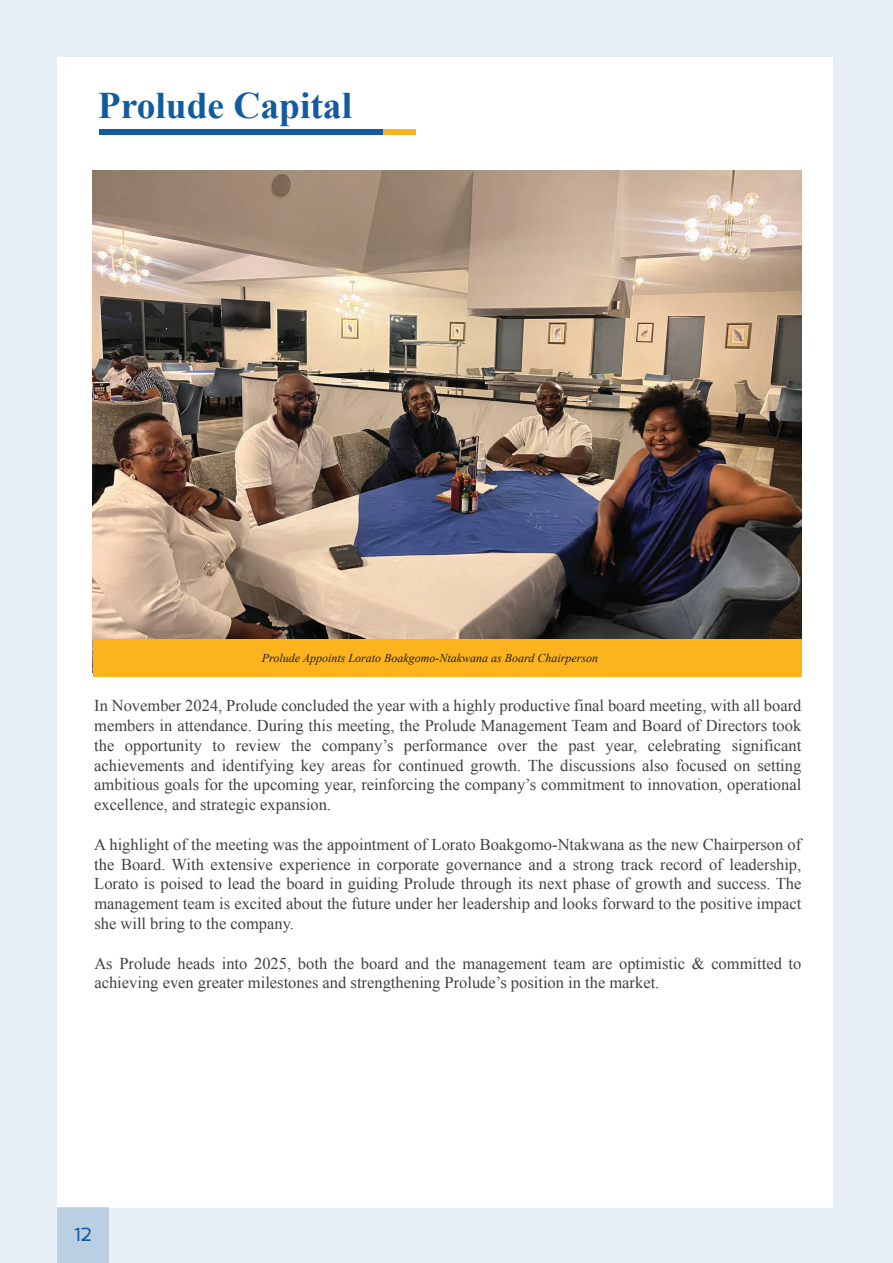
<style>
.page{position:relative;width:893px;height:1263px;background:#e7eef5}
.page>*{position:absolute;margin:0;border:0;box-sizing:border-box;transform-origin:0 0}
.t1{font:700 37.5px "Times New Roman";color:#125b9e}
.t2{font:500 18px "Exo";color:#125b9f}
.t3{font:16.5px/19.8px "Times New Roman";color:#414042;text-align:justify}
.t4{font:italic 12px "Times New Roman";color:#211d1e}
</style>
<div class="page">
<div style="left:57px;top:57px;width:776px;height:1151px;background:#fff"></div>
<div style="left:57px;top:1207px;width:51px;height:56px;background:#bacfe2"></div>
<img style="left:93px;top:171px;width:708px;height:469px">
<div style="left:99px;top:129px;width:284px;height:5px;background:#125b9e"></div>
<div style="left:383px;top:129px;width:32px;height:5px;background:#fbb31e"></div>
<div style="left:93px;top:640px;width:708px;height:37px;background:#fbb31e"></div>
<h1 class="t1" style="left:98px;top:80px;width:256px">Prolude Capital</h1>
<p class="t4" style="left:262px;top:649px;width:338px">Prolude Appoints Lorato Boakgomo-Ntakwana as Board Chairperson</p>
<p class="t3" style="left:94px;top:695px;width:709px">In November 2024, Prolude concluded the year with a highly productive final board meeting, with all board members in attendance. During this meeting, the Prolude Management Team and Board of Directors took the opportunity to review the company’s performance over the past year, celebrating significant achievements and identifying key areas for continued growth. The discussions also focused on setting ambitious goals for the upcoming year, reinforcing the company’s commitment to innovation, operational excellence, and strategic expansion.</p>
<p class="t3" style="left:94px;top:834px;width:709px">A highlight of the meeting was the appointment of Lorato Boakgomo-Ntakwana as the new Chairperson of the Board. With extensive experience in corporate governance and a strong track record of leadership, Lorato is poised to lead the board in guiding Prolude through its next phase of growth and success. The management team is excited about the future under her leadership and looks forward to the positive impact she will bring to the company.</p>
<p class="t3" style="left:94px;top:953px;width:708px">As Prolude heads into 2025, both the board and the management team are optimistic &amp; committed to achieving even greater milestones and strengthening Prolude’s position in the market.</p>
<p class="t2" style="left:74px;top:1223px;width:19px">12</p>
</div>
